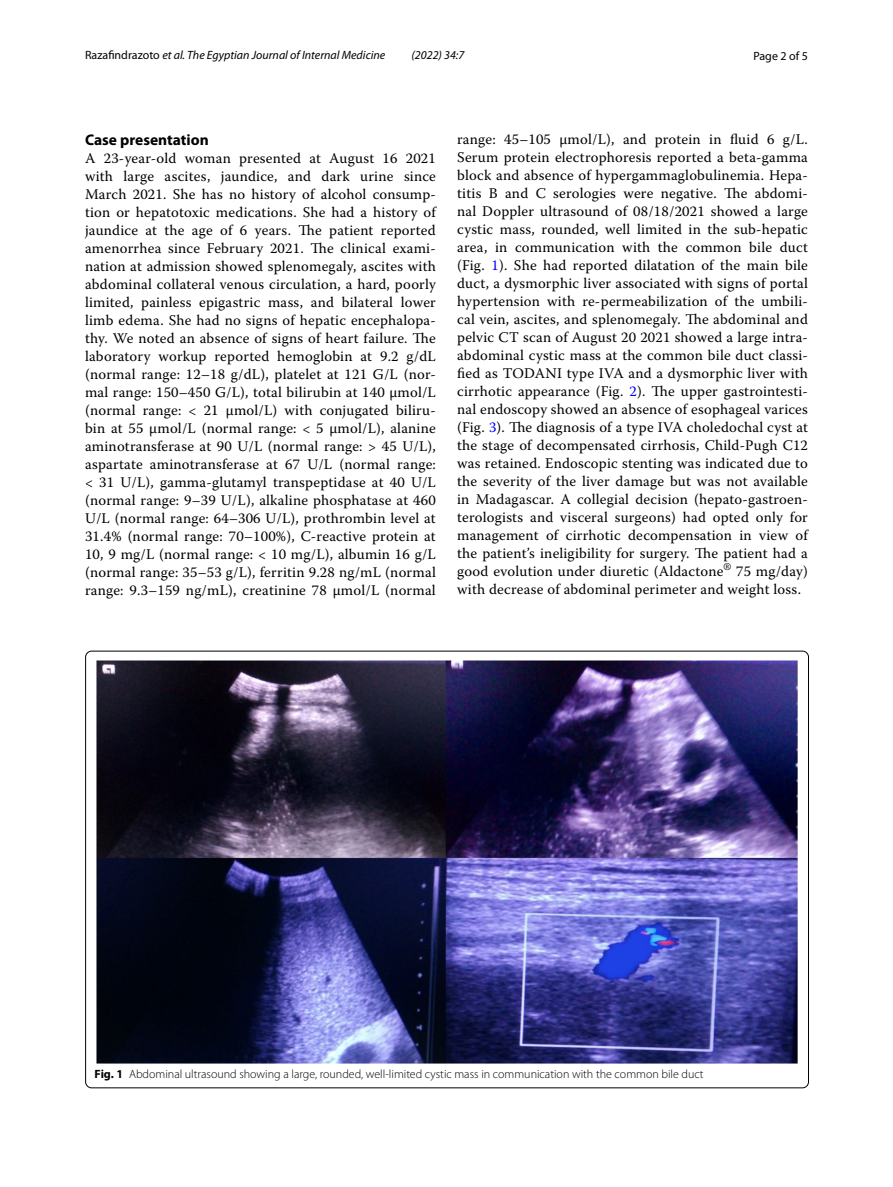
<style>
.page{position:relative;width:893px;height:1187px;background:#fff}
.page>*{position:absolute;margin:0;border:0;box-sizing:border-box;transform-origin:0 0}
.t1{font:700 15.45px "Myriad Pro";color:#000}
.t2{font:14.7px/18px "Warnock Pro";letter-spacing:.015em;color:#000;text-align:justify}
.t3{font:300 12px "Myriad Pro";color:#000}
.t4{font:italic 12px "Myriad Pro";color:#000}
.t5{font:12px "Myriad Pro";color:#000}
.s1{font-style:normal}
.s2{color:#00f}
.s3{font-weight:700}
</style>
<div class="page">
<img style="left:97px;top:660px;width:700px;height:402px">
<p class="t4" style="left:85px;top:48px;width:302px"><span class="s1">Razafindrazoto</span> et al. The Egyptian Journal of Internal Medicine</p>
<p class="t4" style="left:412px;top:48px;width:54px">(2022) 34:7</p>
<p class="t5" style="left:753px;top:48px;width:56px">Page 2 of 5</p>
<p class="t1" style="left:85px;top:129px;width:125px">Case presentation</p>
<p class="t2" style="left:85px;top:148px;width:352px">A 23-year-old woman presented at August 16 2021 with large ascites, jaundice, and dark urine since March 2021. She has no history of alcohol consump&shy;tion or hepatotoxic medications. She had a history of jaundice at the age of 6 years. The patient reported amenorrhea since February 2021. The clinical exami&shy;nation at admission showed splenomegaly, ascites with abdominal collateral venous circulation, a hard, poorly limited, painless epigastric mass, and bilateral lower limb edema. She had no signs of hepatic encephalopa&shy;thy. We noted an absence of signs of heart failure. The laboratory workup reported hemoglobin at 9.2 g/dL (normal range: 12–18 g/dL), platelet at 121 G/L (nor&shy;mal range: 150–450 G/L), total bilirubin at 140 μmol/L (normal range: &lt; 21 μmol/L) with conjugated biliru&shy;bin at 55 μmol/L (normal range: &lt; 5 μmol/L), alanine aminotransferase at 90 U/L (normal range: &gt; 45 U/L), aspartate aminotransferase at 67 U/L (normal range: &lt; 31 U/L), gamma-glutamyl transpeptidase at 40 U/L (normal range: 9–39 U/L), alkaline phosphatase at 460<br>U/L (normal range: 64–306 U/L), prothrombin level at 31.4% (normal range: 70–100%), C-reactive protein at 10, 9 mg/L (normal range: &lt; 10 mg/L), albumin 16 g/L (normal range: 35–53 g/L), ferritin 9.28 ng/mL (normal range: 9.3–159 ng/mL), creatinine 78 μmol/L (normal</p>
<p class="t2" style="left:457px;top:130px;width:352px">range: 45–105 μmol/L), and protein in fluid 6 g/L.<br>Serum protein electrophoresis reported a beta-gamma block and absence of hypergammaglobulinemia. Hepa&shy;titis B and C serologies were negative. The abdomi&shy;nal Doppler ultrasound of 08/18/2021 showed a large cystic mass, rounded, well limited in the sub-hepatic area, in communication with the common bile duct (Fig. <span class="s2">1</span>). She had reported dilatation of the main bile duct, a dysmorphic liver associated with signs of portal hypertension with re-permeabilization of the umbili&shy;cal vein, ascites, and splenomegaly. The abdominal and pelvic CT scan of August 20 2021 showed a large intra&shy;abdominal cystic mass at the common bile duct classi&shy;fied as TODANI type IVA and a dysmorphic liver with cirrhotic appearance (Fig. <span class="s2">2</span>). The upper gastrointesti&shy;nal endoscopy showed an absence of esophageal varices (Fig. <span class="s2">3</span>). The diagnosis of a type IVA choledochal cyst at the stage of decompensated cirrhosis, Child-Pugh C12 was retained. Endoscopic stenting was indicated due to the severity of the liver damage but was not available in Madagascar. A collegial decision (hepato-gastroen&shy;terologists and visceral surgeons) had opted only for management of cirrhotic decompensation in view of the patient’s ineligibility for surgery. The patient had a good evolution under diuretic (Aldactone<sup>®</sup> 75 mg/day) with decrease of abdominal perimeter and weight loss.</p>
<p class="t3" style="left:95px;top:1067px;width:611px"><span class="s3">Fig. 1</span> Abdominal ultrasound showing a large, rounded, well-limited cystic mass in communication with the common bile duct</p>
</div>
